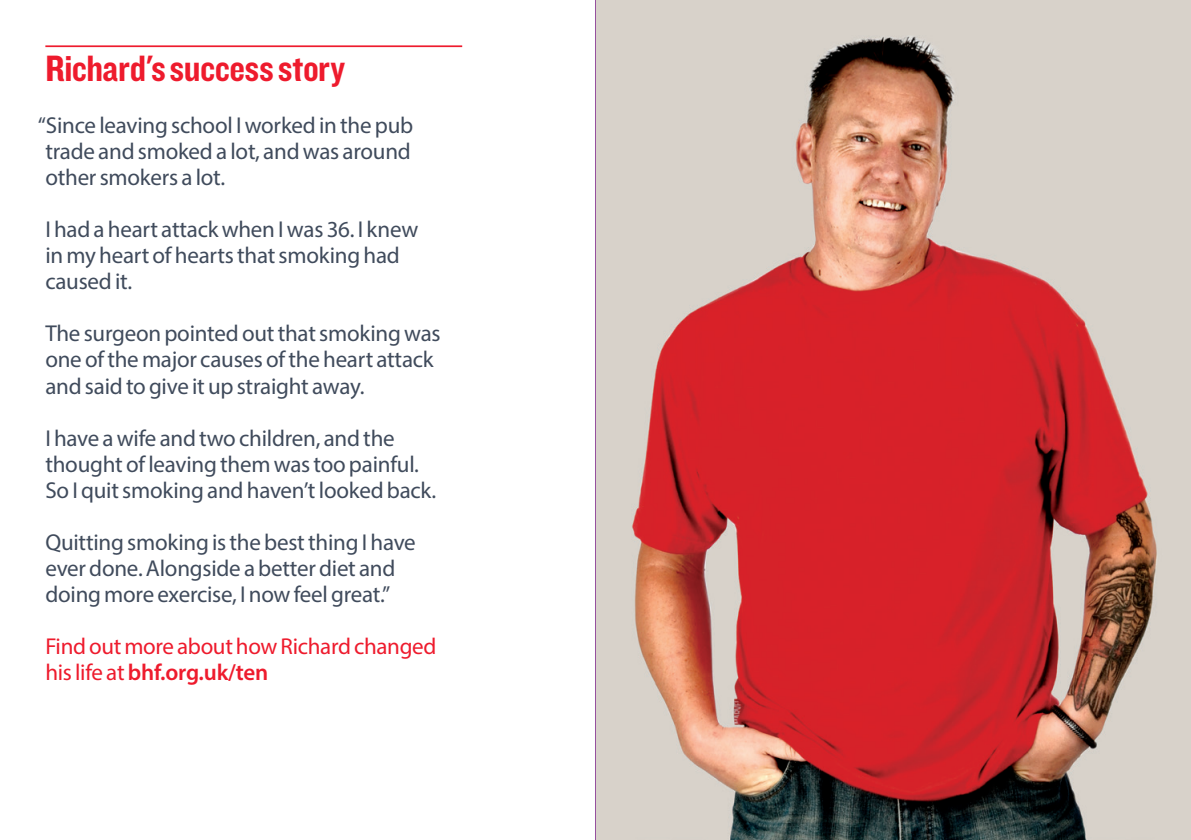
<style>
.page{position:relative;width:1191px;height:840px;background:#fff}
.page>*{position:absolute;margin:0;border:0;box-sizing:border-box;transform-origin:0 0}
.Heading{font:38px "Knockout 50 Welterweight";letter-spacing:-.01em;color:#ee1b2d}
.Body{font:23px/26px "Myriad Pro";letter-spacing:-.01em;color:#404b5c}
.Body-2{font:23px/26px "Myriad Pro";letter-spacing:-.015em;color:#ee1b2d}
.s1{font-weight:600}
</style>
<div class="page">
<img style="left:596px;top:0;width:595px;height:839px">
<hr style="left:45px;top:45px;width:417px;height:2px;background:#ee1b2d">
<hr style="left:595px;top:0;width:1px;height:839px;background:#96519f">
<p class="Heading" style="left:45px;top:43px;width:301px">Richard's success story</p>
<p class="Body" style="left:45px;top:112px;width:369px;text-align:justify;text-indent:-7px">“Since leaving school I worked in the pub trade and smoked a lot, and was around other smokers a lot.</p>
<p class="Body" style="left:45px;top:216px;width:374px">I had a heart attack when I was 36. I knew in my heart of hearts that smoking had caused it.</p>
<p class="Body" style="left:45px;top:320px;width:397px">The surgeon pointed out that smoking was one of the major causes of the heart attack and said to give it up straight away.</p>
<p class="Body" style="left:45px;top:424px;width:392px">I have a wife and two children, and the thought of leaving them was too painful.<br>So I quit smoking and haven’t looked back.</p>
<p class="Body" style="left:45px;top:528px;width:372px">Quitting smoking is the best thing I have ever done. Alongside a better diet and doing more exercise, I now feel great.”</p>
<p class="Body-2" style="left:45px;top:632px;width:392px">Find out more about how Richard changed his life at <span class="s1">bhf.org.uk/ten</span></p>
</div>
